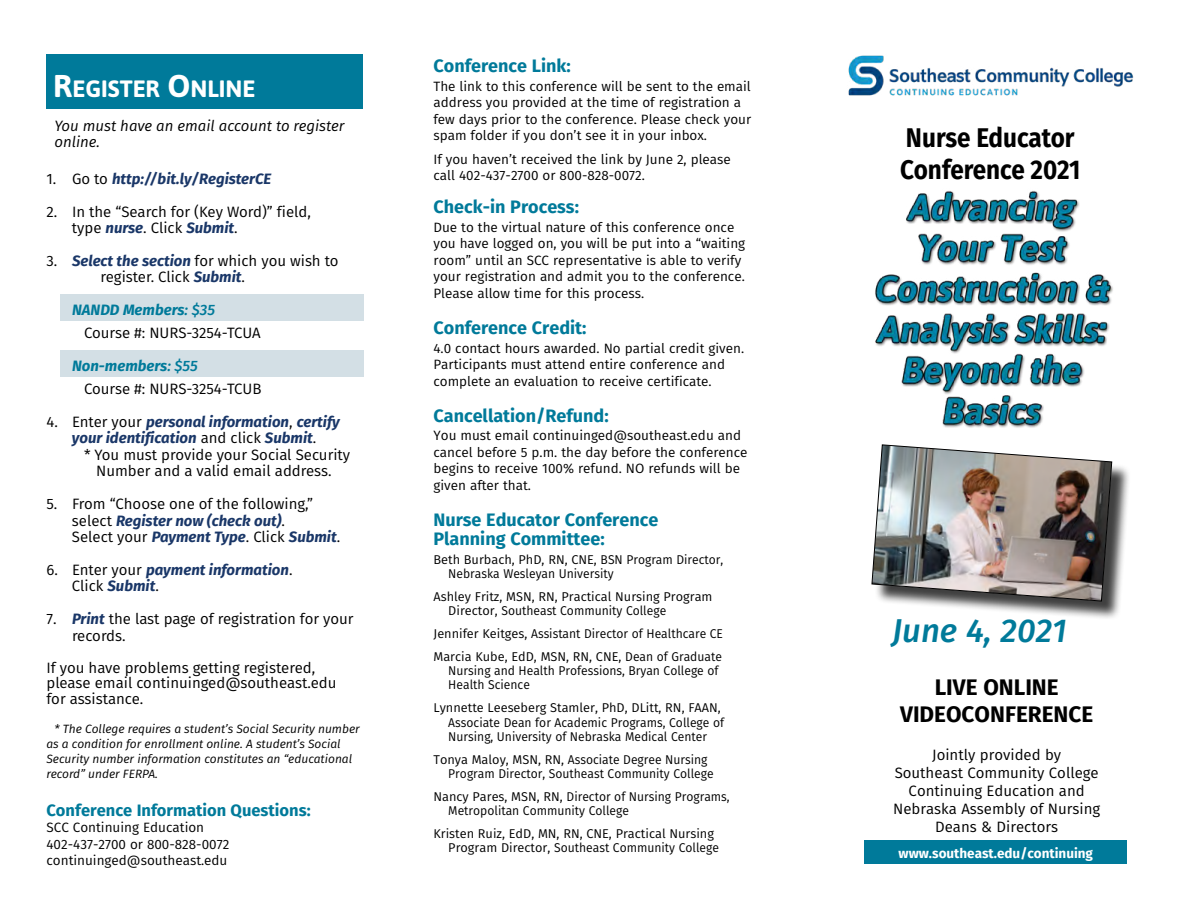
<style>
.page{position:relative;width:1188px;height:918px;background:#fff}
.page>*{position:absolute;margin:0;border:0;box-sizing:border-box;transform-origin:0 0}
.t1{font:italic 500 33px "Fira Sans";color:#007a9a}
.t2{font:700 27px "Fira Sans";color:#000;scale:.9 1}
.subheader{font:700 23.7px "Asap";color:#fff}
.t3{font:700 22.5px/27px "Fira Sans";color:#000;text-align:center}
.Header2{font:700 18px/19.5px "Fira Sans";color:#007a9a}
.t4{font:700 16.5px "Fira Sans";color:#007a9a}
.t5{font:15px/16.5px "Fira Sans";color:#000}
.t6{font:italic 700 15px/16.5px "Fira Sans";color:#1a3768}
.t7{font:italic 15px/15.8px "Fira Sans";color:#000}
.t8{font:italic 700 15px "Fira Sans";color:#007a9a}
.t9{font:13.5px/16.5px "Fira Sans";color:#000}
.t10{font:700 13.5px "Fira Sans";color:#fff}
.t11{font:12.75px/14.2px "Fira Sans";color:#000}
.t12{font:italic 12px/15px "Fira Sans";color:#000}
.s1{font-size:31.5px}
.s2{font-weight:400;font-style:normal;color:#000}
.s3{font-weight:700;font-style:italic;color:#1a3768}
.s4{font-weight:500}
</style>
<div class="page">
<img style="left:875px;top:191px;width:238px;height:237px">
<div style="left:874px;top:447px;width:257px;height:173px;background:#000;opacity:.75"></div>
<img style="left:871px;top:444px;width:242px;height:158px">
<div style="left:864px;top:840px;width:263px;height:24px;background:#007a9a"></div>
<img style="left:848px;top:55px;width:286px;height:41px">
<div style="left:46px;top:54px;width:317px;height:54px;background:#007a9a"></div>
<div style="left:60px;top:294px;width:303px;height:27px;background:#d3dfe5"></div>
<div style="left:60px;top:350px;width:303px;height:27px;background:#d3dfe5"></div>
<p class="subheader" style="left:53px;top:73px;width:204px"><span class="s1">R</span>EGISTER <span class="s1">O</span>NLINE</p>
<p class="t7" style="left:54px;top:118px;width:292px">You must have an email account to register online.</p>
<p class="t6" style="left:46px;top:169px;width:226px"><span class="s2">1. Go to</span> http://bit.ly/RegisterCE</p>
<p class="t5" style="left:72px;top:203px;width:240px;text-indent:-25px">2. In the “Search for (Key Word)” field, type <span class="s3">nurse</span>. Click <span class="s3">Submit</span>.</p>
<p class="t5" style="left:100px;top:252px;width:240px;text-indent:-54px">3. <span class="s3">Select the section</span> for which you wish to register. Click <span class="s3">Submit</span>.</p>
<p class="t8" style="left:72px;top:297px;width:145px">NANDD Members<span class="s4">: $35</span></p>
<p class="t5" style="left:84px;top:325px;width:178px">Course #: NURS-3254-TCUA</p>
<p class="t8" style="left:72px;top:353px;width:127px">Non-members<span class="s4">: $55</span></p>
<p class="t5" style="left:84px;top:380px;width:179px">Course #: NURS-3254-TCUB</p>
<p class="t6" style="left:46px;top:412px;width:295px"><span class="s2">4. Enter your</span> personal information<span class="s2">,</span> certify</p>
<p class="t6" style="left:72px;top:429px;width:246px">your identification <span class="s2">and click</span> Submit<span class="s2">.</span></p>
<p class="t5" style="left:84px;top:446px;width:268px">* You must provide your Social Security</p>
<p class="t5" style="left:96px;top:463px;width:237px">Number and a valid email address.</p>
<p class="t5" style="left:72px;top:495px;width:270px;text-indent:-25px">5. From “Choose one of the following,” select <span class="s3">Register now (check out)</span>.<br>Select your <span class="s3">Payment Type</span>. Click <span class="s3">Submit</span>.</p>
<p class="t6" style="left:72px;top:560px;width:222px;text-indent:-25px"><span class="s2">6. Enter your</span> payment information<span class="s2">.<br>Click</span> Submit<span class="s2">.</span></p>
<p class="t5" style="left:72px;top:610px;width:283px;text-indent:-26px">7. <span class="s3">Print</span> the last page of registration for your records.</p>
<p class="t5" style="left:46px;top:659px;width:292px;line-height:15.8px">If you have problems getting registered, please email continuinged@southeast.edu for assistance.</p>
<p class="t12" style="left:46px;top:721px;width:315px;text-indent:8px">* The College requires a student’s Social Security number as a condition for enrollment online. A student’s Social Security number information constitutes an “educational record” under FERPA.</p>
<p class="t4" style="left:46px;top:796px;width:266px">Conference Information Questions:</p>
<p class="t9" style="left:46px;top:819px;width:184px">SCC Continuing Education<br>402-437-2700 or 800-828-0072 continuinged@southeast.edu</p>
<p class="Header2" style="left:434px;top:55px;width:139px">Conference Link:</p>
<p class="t9" style="left:434px;top:78px;width:319px">The link to this conference will be sent to the email address you provided at the time of registration a few days prior to the conference. Please check your spam folder if you don’t see it in your inbox.</p>
<p class="t9" style="left:434px;top:150px;width:299px">If you haven’t received the link by June 2, please call 402-437-2700 or 800‑828‑0072.</p>
<p class="Header2" style="left:434px;top:196px;width:147px">Check-in Process:</p>
<p class="t9" style="left:434px;top:219px;width:313px">Due to the virtual nature of this conference once you have logged on, you will be put into a “waiting room” until an SCC representative is able to verify your registration and admit you to the conference.<br>Please allow time for this process.</p>
<p class="Header2" style="left:434px;top:317px;width:155px">Conference Credit:</p>
<p class="t9" style="left:434px;top:339px;width:312px">4.0 contact hours awarded. No partial credit given.<br>Participants must attend entire conference and complete an evaluation to receive certificate.</p>
<p class="Header2" style="left:434px;top:404px;width:177px">Cancellation/Refund:</p>
<p class="t9" style="left:434px;top:427px;width:316px">You must email continuinged@southeast.edu and cancel before 5 p.m. the day before the conference begins to receive 100% refund. NO refunds will be given after that.</p>
<p class="Header2" style="left:434px;top:508px;width:226px">Nurse Educator Conference<br>Planning Committee:</p>
<p class="t11" style="left:448px;top:552px;width:277px;text-indent:-15px">Beth Burbach, PhD, RN, CNE, BSN Program Director,<br>Nebraska Wesleyan University</p>
<p class="t11" style="left:448px;top:589px;width:266px;text-indent:-15px">Ashley Fritz, MSN, RN, Practical Nursing Program<br>Director, Southeast Community College</p>
<p class="t11" style="left:434px;top:626px;width:291px">Jennifer Keitges, Assistant Director of Healthcare CE</p>
<p class="t11" style="left:448px;top:649px;width:275px;text-indent:-15px">Marcia Kube, EdD, MSN, RN, CNE, Dean of Graduate<br>Nursing and Health Professions, Bryan College of<br>Health Science</p>
<p class="t11" style="left:448px;top:700px;width:277px;text-indent:-15px">Lynnette Leeseberg Stamler, PhD, DLitt, RN, FAAN,<br>Associate Dean for Academic Programs, College of<br>Nursing, University of Nebraska Medical Center</p>
<p class="t11" style="left:448px;top:752px;width:267px;text-indent:-15px">Tonya Maloy, MSN, RN, Associate Degree Nursing<br>Program Director, Southeast Community College</p>
<p class="t11" style="left:448px;top:789px;width:283px;text-indent:-15px">Nancy Pares, MSN, RN, Director of Nursing Programs,<br>Metropolitan Community College</p>
<p class="t11" style="left:448px;top:826px;width:272px;text-indent:-15px">Kristen Ruiz, EdD, MN, RN, CNE, Practical Nursing<br>Program Director, Southeast Community College</p>
<p class="t2" style="left:906px;top:114px;width:189px">Nurse Educator</p>
<p class="t2" style="left:900px;top:147px;width:202px">Conference 2021</p>
<p class="t1" style="left:892px;top:604px;width:176px">June 4, 2021</p>
<p class="t3" style="left:900px;top:672px;width:195px">LIVE ONLINE<br>VIDEOCONFERENCE</p>
<p class="t5" style="left:893px;top:745px;width:209px;line-height:18px;text-align:center">Jointly provided by<br>Southeast Community College<br>Continuing Education and<br>Nebraska Assembly of Nursing<br>Deans &amp; Directors</p>
<p class="t10" style="left:899px;top:842px;width:196px">www.southeast.edu/continuing</p>
</div>
